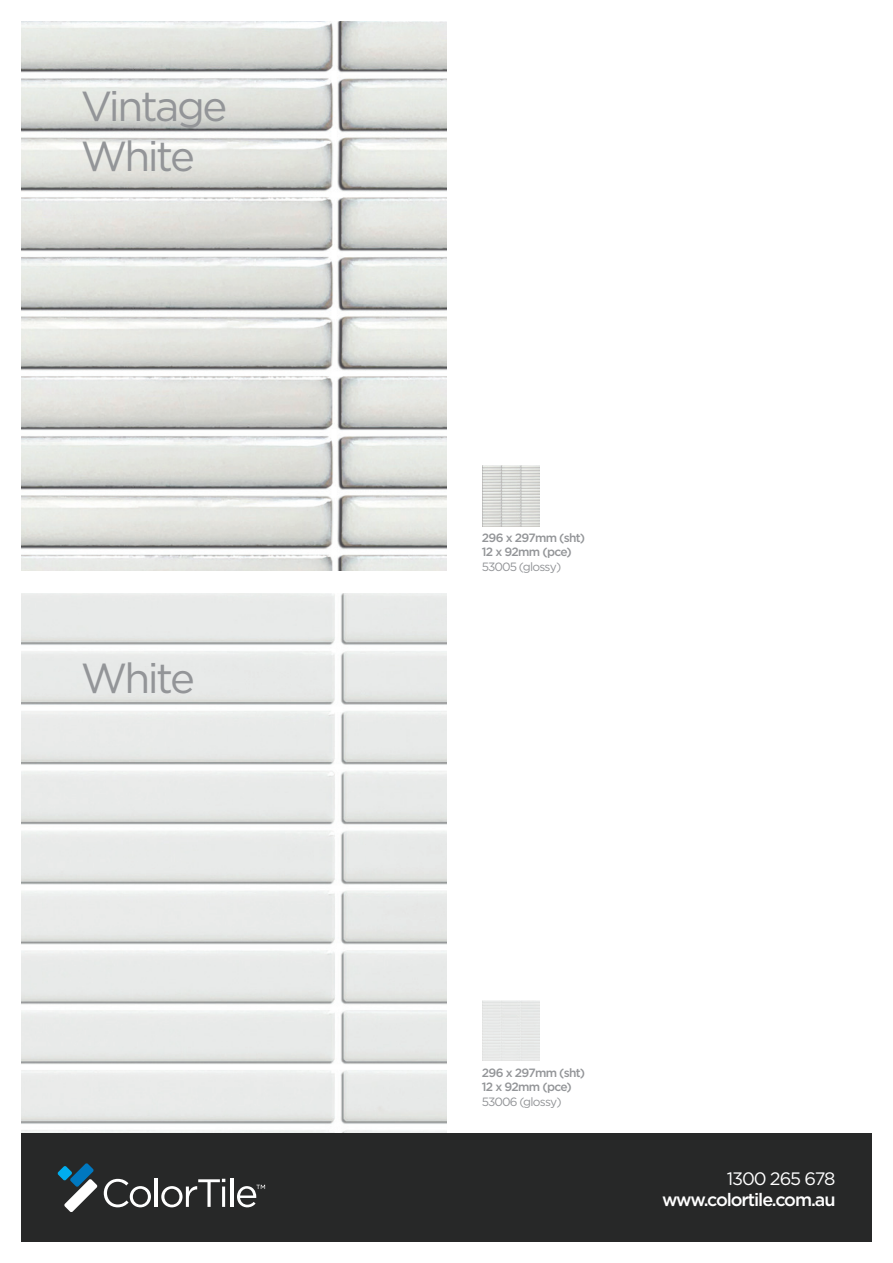
<style>
.page{position:relative;width:893px;height:1263px;background:#fff}
.page>*{position:absolute;margin:0;border:0;box-sizing:border-box;transform-origin:0 0}
.t1{font:42px "Gotham";letter-spacing:-.06em;color:#939598}
.t2{font:500 18px "Gotham";letter-spacing:-.06em;color:#fff}
.t3{font:18px "Gotham";letter-spacing:-.06em;color:#fff}
.CT2020PS_Tile_Size{font:500 12px "Gotham";letter-spacing:-.06em;color:#939598}
.CT2020PS_TileSpecs{font:12px "Gotham";letter-spacing:-.075em;color:#939598}
</style>
<div class="page">
<img style="left:21px;top:593px;width:425px;height:541px">
<img style="left:21px;top:21px;width:425px;height:550px">
<div style="left:21px;top:1134px;width:851px;height:108px;background:#272828"></div>
<svg style="left:57px;top:1163px;width:40px;height:49px"></svg>
<svg style="left:104px;top:1179px;width:47px;height:28px"></svg>
<hr style="left:155px;top:1178px;width:3px;height:29px;background:#fff">
<svg style="left:161px;top:1179px;width:64px;height:28px"></svg>
<hr style="left:230px;top:1178px;width:3px;height:29px;background:#fff">
<svg style="left:237px;top:1185px;width:28px;height:22px"></svg>
<img style="left:482px;top:465px;width:58px;height:61px">
<p class="t1" style="left:81px;top:79px;width:148px">Vintage</p>
<p class="t1" style="left:81px;top:129px;width:116px">White</p>
<p class="t1" style="left:81px;top:651px;width:116px">White</p>
<p class="CT2020PS_Tile_Size" style="left:482px;top:530px;width:105px">296 x 297mm (sht)</p>
<p class="CT2020PS_Tile_Size" style="left:482px;top:544px;width:91px">12 x 92mm (pce)</p>
<p class="CT2020PS_TileSpecs" style="left:482px;top:559px;width:81px">53005 (glossy)</p>
<p class="CT2020PS_Tile_Size" style="left:482px;top:1065px;width:105px">296 x 297mm (sht)</p>
<p class="CT2020PS_Tile_Size" style="left:482px;top:1079px;width:91px">12 x 92mm (pce)</p>
<p class="CT2020PS_TileSpecs" style="left:482px;top:1094px;width:81px">53006 (glossy)</p>
<p class="t3" style="left:727px;top:1167px;width:110px">1300 265 678</p>
<p class="t2" style="left:662px;top:1188px;width:175px">www.colortile.com.au</p>
</div>
